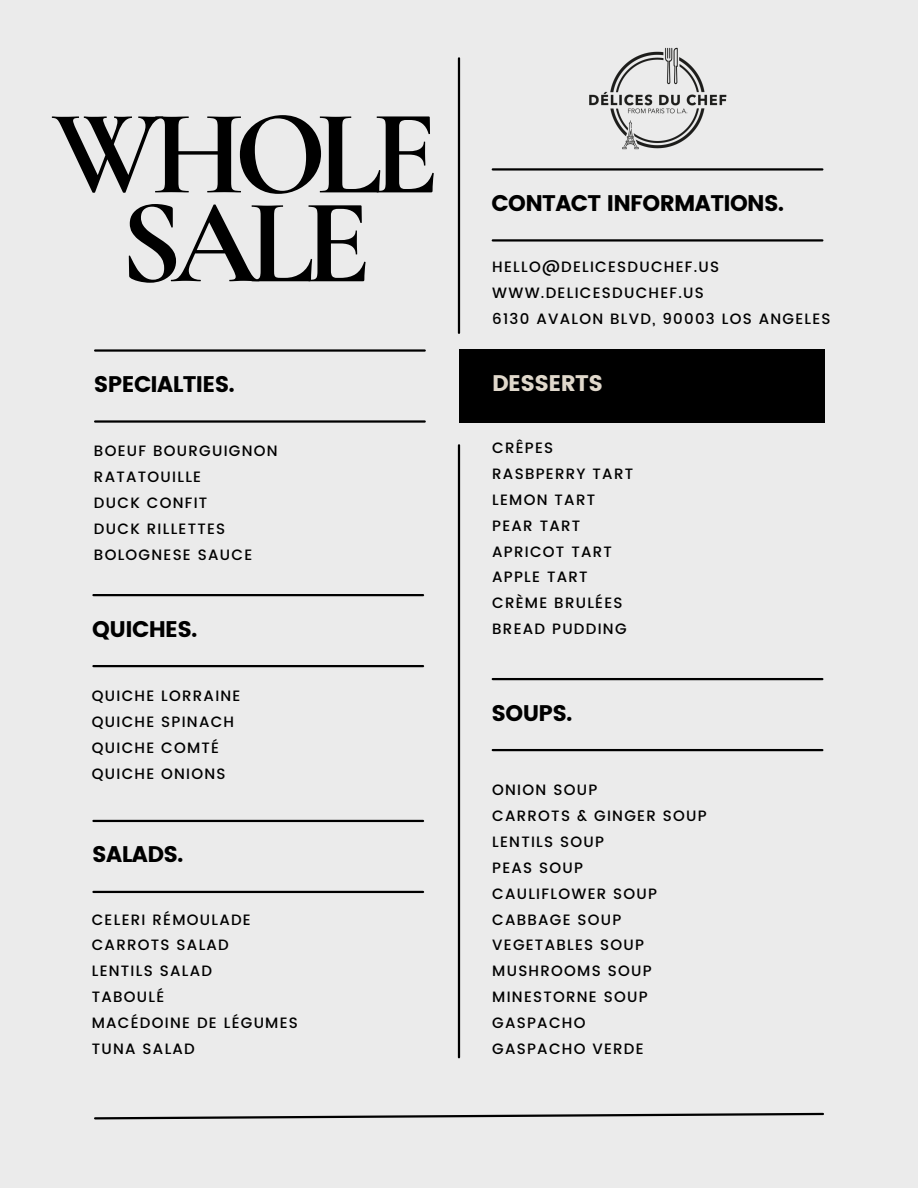
<style>
.page{position:relative;width:918px;height:1188px;background:#ebebeb}
.page>*{position:absolute;margin:0;border:0;box-sizing:border-box;transform-origin:0 0}
.t1{font:700 121.5px "Cormorant Garamond";letter-spacing:-.085em;color:#000}
.t2{font:22.5px "Poppins";letter-spacing:-.03em;color:#000}
.t3{font:22.5px "Poppins";letter-spacing:-.03em;color:#e0d8cb}
.t4{font:500 15px "Poppins";letter-spacing:.085em;color:#000}
</style>
<div class="page">
<hr style="left:95px;top:349px;width:330px;height:3px;background:#000">
<hr style="left:493px;top:168px;width:329px;height:3px;background:#000">
<hr style="left:493px;top:678px;width:329px;height:2px;background:#000">
<svg style="left:94px;top:1112px;width:730px;height:8px"></svg>
<hr style="left:95px;top:420px;width:330px;height:3px;background:#000">
<hr style="left:493px;top:239px;width:329px;height:3px;background:#000">
<hr style="left:493px;top:749px;width:329px;height:2px;background:#000">
<hr style="left:458px;top:58px;width:2px;height:275px;background:#000">
<hr style="left:458px;top:445px;width:2px;height:612px;background:#000">
<div style="left:459px;top:350px;width:366px;height:73px;background:#000"></div>
<hr style="left:93px;top:594px;width:330px;height:2px;background:#000">
<hr style="left:93px;top:665px;width:330px;height:2px;background:#000">
<hr style="left:93px;top:820px;width:330px;height:2px;background:#000">
<hr style="left:93px;top:891px;width:330px;height:2px;background:#000">
<img style="left:589px;top:47px;width:138px;height:103px">
<p class="t1" style="left:52px;top:80px;width:389px">WHOLE</p>
<p class="t1" style="left:120px;top:169px;width:253px">SALE</p>
<p class="t2" style="left:94px;top:371px;width:142px">SPECIALTIES.</p>
<p class="t4" style="left:94px;top:442px;width:185px">BOEUF BOURGUIGNON</p>
<p class="t4" style="left:94px;top:468px;width:109px">RATATOUILLE</p>
<p class="t4" style="left:94px;top:494px;width:115px">DUCK CONFIT</p>
<p class="t4" style="left:94px;top:520px;width:133px">DUCK RILLETTES</p>
<p class="t4" style="left:94px;top:546px;width:160px">BOLOGNESE SAUCE</p>
<p class="t2" style="left:492px;top:190px;width:294px">CONTACT INFORMATIONS.</p>
<p class="t4" style="left:492px;top:258px;width:229px">HELLO@DELICESDUCHEF.US</p>
<p class="t4" style="left:492px;top:284px;width:213px">WWW.DELICESDUCHEF.US</p>
<p class="t4" style="left:492px;top:310px;width:340px">6130 AVALON BLVD, 90003 LOS ANGELES</p>
<p class="t3" style="left:492px;top:370px;width:112px">DESSERTS</p>
<p class="t4" style="left:492px;top:439px;width:63px">CRÊPES</p>
<p class="t4" style="left:492px;top:465px;width:142px">RASBPERRY TART</p>
<p class="t4" style="left:492px;top:491px;width:104px">LEMON TART</p>
<p class="t4" style="left:492px;top:517px;width:90px">PEAR TART</p>
<p class="t4" style="left:492px;top:543px;width:121px">APRICOT TART</p>
<p class="t4" style="left:492px;top:568px;width:97px">APPLE TART</p>
<p class="t4" style="left:492px;top:594px;width:132px">CRÈME BRULÉES</p>
<p class="t2" style="left:92px;top:616px;width:107px">QUICHES.</p>
<p class="t4" style="left:492px;top:620px;width:136px">BREAD PUDDING</p>
<p class="t4" style="left:92px;top:687px;width:150px">QUICHE LORRAINE</p>
<p class="t4" style="left:92px;top:713px;width:144px">QUICHE SPINACH</p>
<p class="t4" style="left:92px;top:739px;width:129px">QUICHE COMTÉ</p>
<p class="t4" style="left:92px;top:765px;width:135px">QUICHE ONIONS</p>
<p class="t2" style="left:92px;top:842px;width:92px">SALADS.</p>
<p class="t4" style="left:92px;top:911px;width:161px">CELERI RÉMOULADE</p>
<p class="t4" style="left:92px;top:936px;width:139px">CARROTS SALAD</p>
<p class="t4" style="left:92px;top:962px;width:122px">LENTILS SALAD</p>
<p class="t4" style="left:92px;top:988px;width:74px">TABOULÉ</p>
<p class="t4" style="left:92px;top:1014px;width:208px">MACÉDOINE DE LÉGUMES</p>
<p class="t4" style="left:92px;top:1040px;width:105px">TUNA SALAD</p>
<p class="t2" style="left:492px;top:700px;width:82px">SOUPS.</p>
<p class="t4" style="left:492px;top:781px;width:107px">ONION SOUP</p>
<p class="t4" style="left:492px;top:807px;width:216px">CARROTS &amp; GINGER SOUP</p>
<p class="t4" style="left:492px;top:833px;width:113px">LENTILS SOUP</p>
<p class="t4" style="left:492px;top:859px;width:92px">PEAS SOUP</p>
<p class="t4" style="left:492px;top:885px;width:166px">CAULIFLOWER SOUP</p>
<p class="t4" style="left:492px;top:911px;width:131px">CABBAGE SOUP</p>
<p class="t4" style="left:492px;top:936px;width:153px">VEGETABLES SOUP</p>
<p class="t4" style="left:492px;top:962px;width:161px">MUSHROOMS SOUP</p>
<p class="t4" style="left:492px;top:988px;width:157px">MINESTORNE SOUP</p>
<p class="t4" style="left:492px;top:1014px;width:95px">GASPACHO</p>
<p class="t4" style="left:492px;top:1040px;width:153px">GASPACHO VERDE</p>
</div>
